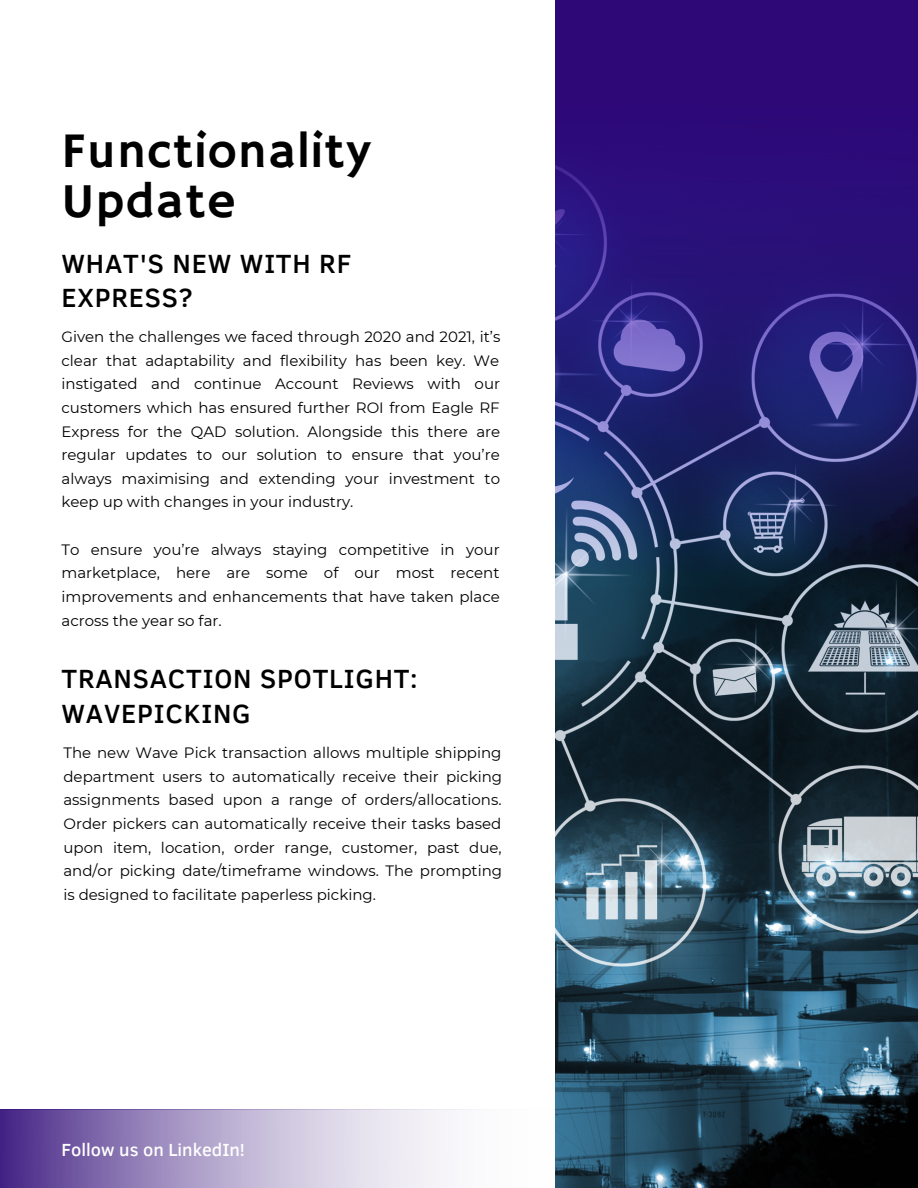
<style>
.page{position:relative;width:918px;height:1188px;background:#fff}
.page>*{position:absolute;margin:0;border:0;box-sizing:border-box;transform-origin:0 0}
.t1{font:49.5px/49.5px "Hammersmith One";letter-spacing:.02em;color:#000}
.t2{font:500 27px/34.8px "Clear Sans";letter-spacing:.03em;color:#000}
.t3{font:500 18px "Clear Sans";color:#fff}
.t4{font:15px/23.7px "Montserrat";color:#000;text-align:justify}
</style>
<div class="page">
<div style="left:555px;top:0;width:363px;height:116px;background:#2d0876"></div>
<img style="left:555px;top:116px;width:363px;height:1072px">
<svg style="left:556px;top:116px;width:362px;height:457px;background:#2b2375"></svg>
<svg style="left:0;top:1110px;width:447px;height:78px;background:#afa1ca"></svg>
<p class="t1" style="left:61px;top:129px;width:311px">Functionality<br>Update</p>
<p class="t2" style="left:61px;top:244px;width:291px">WHAT'S NEW WITH RF<br>EXPRESS?</p>
<p class="t4" style="left:61px;top:325px;width:440px">Given the challenges we faced through 2020 and 2021, it’s clear that adaptability and flexibility has been key. We instigated and continue Account Reviews with our customers which has ensured further ROI from Eagle RF Express for the QAD solution. Alongside this there are regular updates to our solution to ensure that you’re always maximising and extending your investment to keep up with changes in your industry.</p>
<p class="t4" style="left:61px;top:537px;width:440px">To ensure you’re always staying competitive in your marketplace, here are some of our most recent improvements and enhancements that have taken place across the year so far.</p>
<p class="t2" style="left:61px;top:660px;width:358px">TRANSACTION SPOTLIGHT:</p>
<p class="t2" style="left:61px;top:695px;width:191px">WAVEPICKING</p>
<p class="t4" style="left:63px;top:741px;width:440px">The new Wave Pick transaction allows multiple shipping department users to automatically receive their picking assignments based upon a range of orders/allocations.<br>Order pickers can automatically receive their tasks based upon item, location, order range, customer, past due, and/or picking date/timeframe windows. The prompting is designed to facilitate paperless picking.</p>
<p class="t3" style="left:61px;top:1137px;width:185px">Follow us on LinkedIn!</p>
</div>
